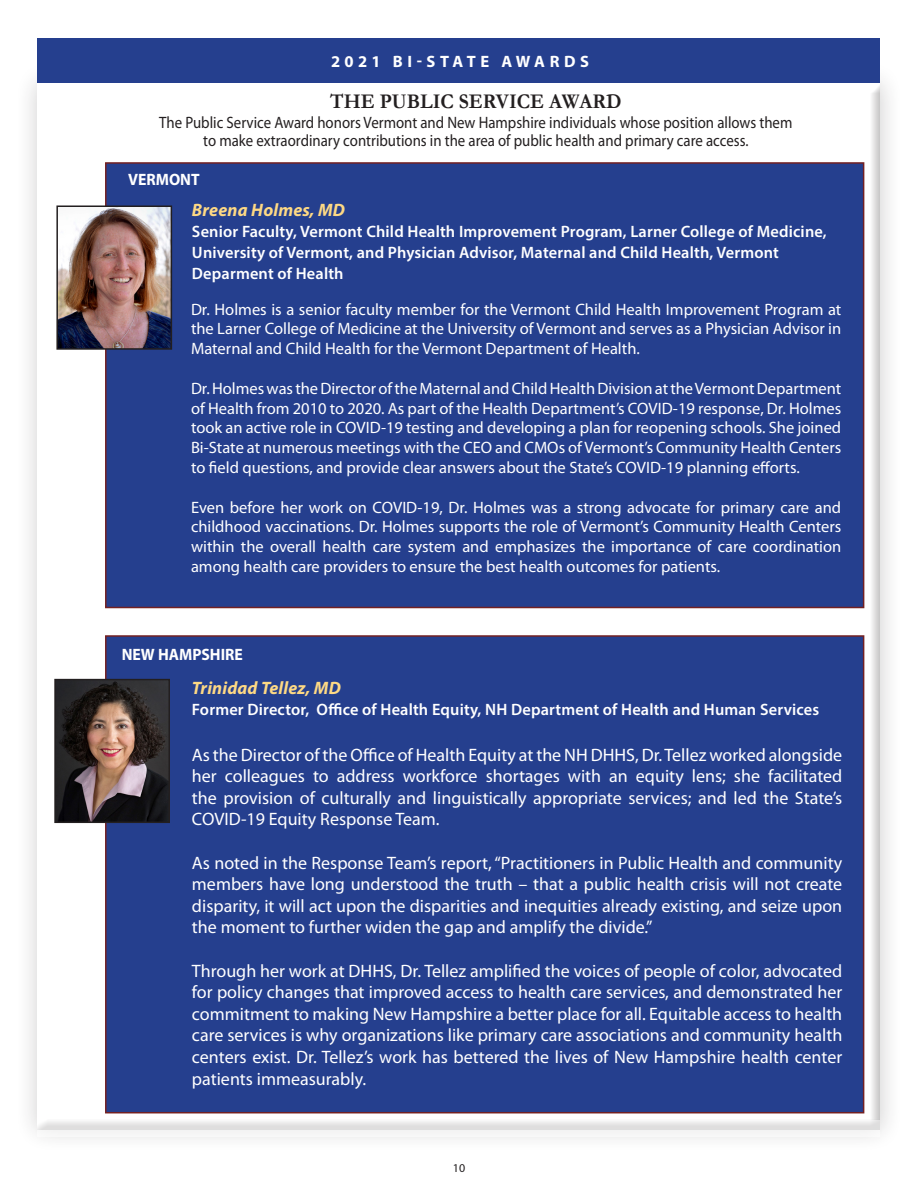
<style>
.page{position:relative;width:918px;height:1188px;background:#fff}
.page>*{position:absolute;margin:0;border:0;box-sizing:border-box;transform-origin:0 0}
.t1{font:700 21px "Garamond";color:#231f20;scale:.94 1}
.t2{font:18px/21.6px "Myriad Pro";color:#fff;text-align:justify}
.t3{font:italic 700 18px "Myriad Pro";letter-spacing:.01em;color:#fed984}
.t4{font:16.5px/19.8px "Myriad Pro";color:#fff;text-align:justify}
.t5{font:600 16.5px/21px "Myriad Pro";letter-spacing:.01em;color:#fff}
.t6{font:16.5px "Myriad Pro";color:#231f20;scale:.9 1}
.t7{font:700 16.5px "Myriad Pro";color:#fff;scale:.95 1}
.t8{font:700 16.5px "Myriad Pro";letter-spacing:.26em;color:#fff}
.t9{font:12px "Myriad Pro";color:#231f20}
</style>
<div class="page">
<div style="left:14px;top:59px;width:889px;height:1094px;background:#231f20;opacity:.56"></div>
<div style="left:31px;top:83px;width:849px;height:1048px;background:#231f20;opacity:.75"></div>
<div style="left:38px;top:38px;width:842px;height:45px;background:#253f8e"></div>
<div style="left:105px;top:635px;width:759px;height:478px;background:#253f8e;border:2px solid #732123"></div>
<div style="left:105px;top:162px;width:759px;height:446px;background:#253f8e;border:2px solid #732123"></div>
<img style="left:59px;top:208px;width:110px;height:139px">
<div style="left:56px;top:205px;width:116px;height:145px;border:2px solid #231f20"></div>
<img style="left:57px;top:682px;width:110px;height:138px">
<div style="left:54px;top:679px;width:116px;height:144px;border:2px solid #231f20"></div>
<div style="left:38px;top:1120px;width:842px;height:16px;background:linear-gradient(to right,#ecebeb,#ebebeb)"></div>
<p class="t8" style="left:331px;top:51px;width:259px">2021 BI-STATE AWARDS</p>
<p class="t1" style="left:330px;top:88px;width:311px">THE PUBLIC SERVICE AWARD</p>
<p class="t6" style="left:159px;top:113px;width:705px">The Public Service Award honors Vermont and New Hampshire individuals whose position allows them</p>
<p class="t6" style="left:203px;top:131px;width:607px">to make extraordinary contributions in the area of public health and primary care access.</p>
<p class="t7" style="left:128px;top:168px;width:77px">VERMONT</p>
<p class="t3" style="left:192px;top:199px;width:155px">Breena Holmes, MD</p>
<p class="t5" style="left:192px;top:221px;width:636px">Senior Faculty, Vermont Child Health Improvement Program, Larner College of Medicine,<br>University of Vermont, and Physician Advisor, Maternal and Child Health, Vermont<br>Deparment of Health</p>
<p class="t4" style="left:191px;top:299px;width:652px">Dr. Holmes is a senior faculty member for the Vermont Child Health Improvement Program at the Larner College of Medicine at the University of Vermont and serves as a Physician Advisor in Maternal and Child Health for the Vermont Department of Health.</p>
<p class="t4" style="left:191px;top:378px;width:652px">Dr. Holmes was the Director of the Maternal and Child Health Division at the Vermont Department of Health from 2010 to 2020. As part of the Health Department’s COVID-19 response, Dr. Holmes took an active role in COVID-19 testing and developing a plan for reopening schools. She joined Bi-State at numerous meetings with the CEO and CMOs of Vermont’s Community Health Centers to field questions, and provide clear answers about the State’s COVID-19 planning efforts.</p>
<p class="t4" style="left:191px;top:497px;width:652px">Even before her work on COVID-19, Dr. Holmes was a strong advocate for primary care and childhood vaccinations. Dr. Holmes supports the role of Vermont’s Community Health Centers within the overall health care system and emphasizes the importance of care coordination among health care providers to ensure the best health outcomes for patients.</p>
<p class="t7" style="left:122px;top:644px;width:129px">NEW HAMPSHIRE</p>
<p class="t3" style="left:192px;top:677px;width:150px">Trinidad Tellez, MD</p>
<p class="t5" style="left:192px;top:699px;width:629px">Former Director, Office of Health Equity, NH Department of Health and Human Services</p>
<p class="t2" style="left:192px;top:743px;width:652px">As the Director of the Office of Health Equity at the NH DHHS, Dr. Tellez worked alongside her colleagues to address workforce shortages with an equity lens; she facilitated the provision of culturally and linguistically appropriate services; and led the State’s COVID-19 Equity Response Team.</p>
<p class="t2" style="left:192px;top:851px;width:652px">As noted in the Response Team’s report, “Practitioners in Public Health and community members have long understood the truth – that a public health crisis will not create disparity, it will act upon the disparities and inequities already existing, and seize upon the moment to further widen the gap and amplify the divide.”</p>
<p class="t2" style="left:192px;top:959px;width:652px">Through her work at DHHS, Dr. Tellez amplified the voices of people of color, advocated for policy changes that improved access to health care services, and demonstrated her commitment to making New Hampshire a better place for all. Equitable access to health care services is why organizations like primary care associations and community health centers exist. Dr. Tellez’s work has bettered the lives of New Hampshire health center patients immeasurably.</p>
<p class="t9" style="left:453px;top:1161px;width:14px">10</p>
</div>
